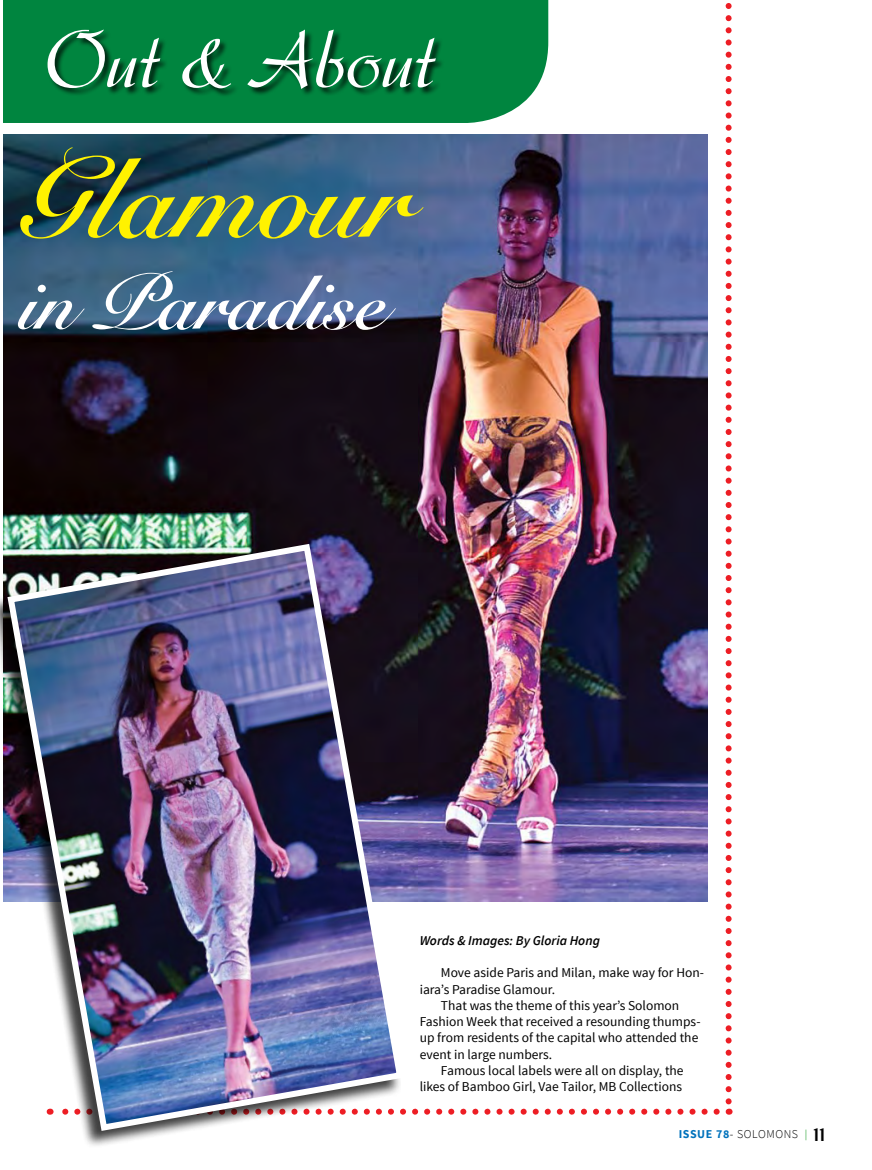
<style>
.page{position:relative;width:872px;height:1170px;background:#fff}
.page>*{position:absolute;margin:0;border:0;box-sizing:border-box;transform-origin:0 0}
.t1{font:112.5px "Snell Roundhand Bold Script";color:#fff200}
.t2{font:81px "Argentine";color:#fff}
.t3{font:76.5px "Snell Roundhand Bold Script";color:#fff}
.t4{font:13.5px "Source Sans Pro";color:#000}
.t5{font:italic 600 13.5px "Source Sans Pro";color:#000}
.t6{font:300 12px "Source Sans Pro";letter-spacing:.05em;color:#000}
.s1{font-weight:700;color:#0072bc}
.s2{font-family:"Sansation";color:#41ad49}
.s3{font-family:"Sansation";font-weight:700;font-size:18px}
</style>
<div class="page">
<img style="left:3px;top:135px;width:704px;height:766px">
<div style="left:3px;top:0;width:546px;height:123px;background:#00853f"></div>
<div style="left:47px;top:29px;width:397px;height:68px;background:#000;opacity:.75"></div>
<svg style="left:725px;top:3px;width:6px;height:1111px"></svg>
<svg style="left:412px;top:1108px;width:304px;height:6px"></svg>
<div style="left:0;top:543px;width:401px;height:603px;background:#000;opacity:.75"></div>
<img style="left:4px;top:540px;width:403px;height:594px">
<h2 class="t2" style="left:47px;top:14px;width:389px">Out &amp; About</h2>
<h1 class="t1" style="left:19px;top:131px;width:393px">Glamour</h1>
<h3 class="t3" style="left:19px;top:257px;width:369px">in Paradise</h3>
<p class="t5" style="left:420px;top:932px;width:182px">Words &amp; Images: By Gloria Hong</p>
<p class="t4" style="left:441px;top:964px;width:264px">Move aside Paris and Milan, make way for Hon-</p>
<p class="t4" style="left:420px;top:980px;width:137px">iara’s Paradise Glamour.</p>
<p class="t4" style="left:441px;top:996px;width:240px">That was the theme of this year’s Solomon</p>
<p class="t4" style="left:420px;top:1013px;width:282px">Fashion Week that received a resounding thumps-</p>
<p class="t4" style="left:420px;top:1029px;width:280px">up from residents of the capital who attended the</p>
<p class="t4" style="left:420px;top:1045px;width:134px">event in large numbers.</p>
<p class="t4" style="left:441px;top:1061px;width:244px">Famous local labels were all on display, the</p>
<p class="t4" style="left:420px;top:1077px;width:264px">likes of Bamboo Girl, Vae Tailor, MB Collections</p>
<p class="t6" style="left:679px;top:1126px;width:148px"><span class="s1">ISSUE 78</span>- SOLOMONS <span class="s2">|</span> <span class="s3">11</span></p>
</div>
